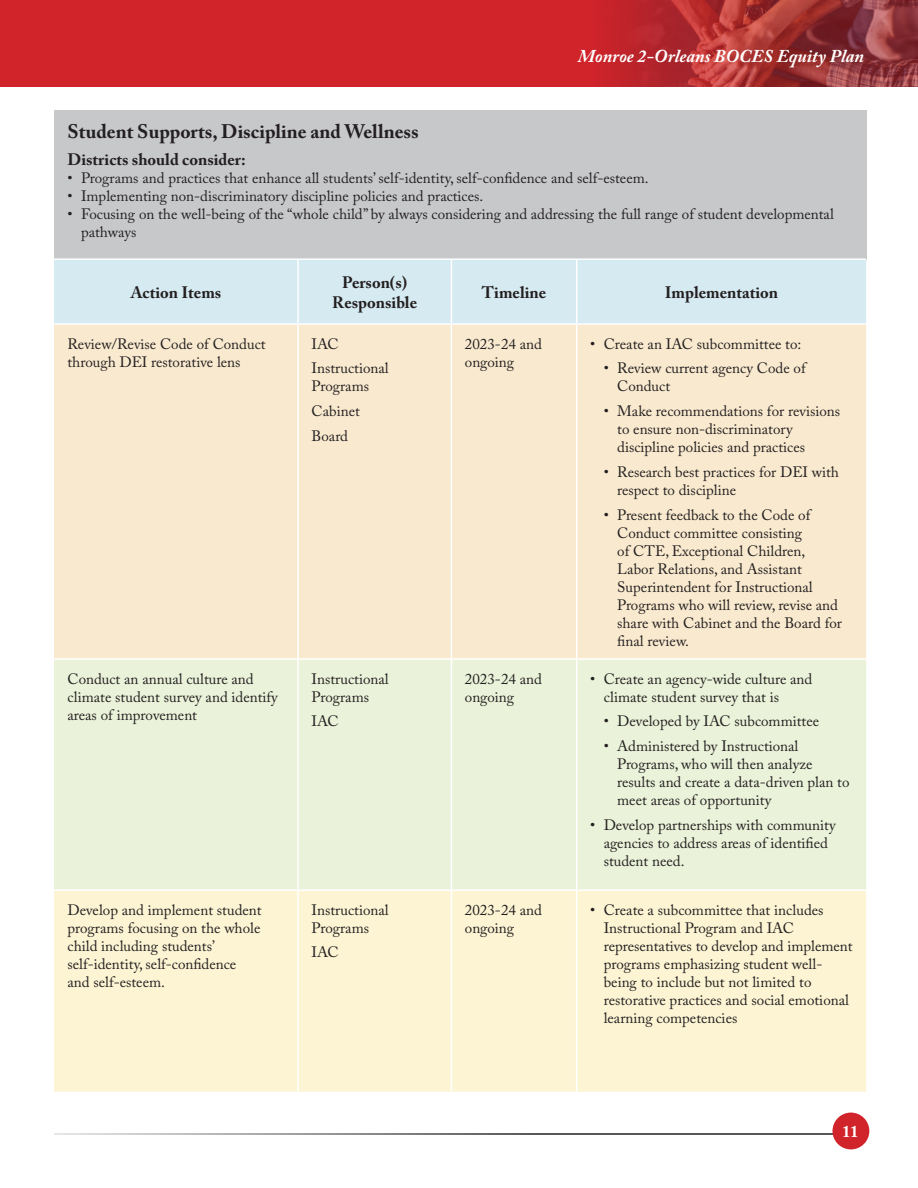
<style>
.page{position:relative;width:918px;height:1188px;background:#fff}
.page>*{position:absolute;margin:0;border:0;box-sizing:border-box;transform-origin:0 0}
.subhead_13{font:700 19.5px "Adobe Caslon Pro";color:#231f20}
.t1{font:italic 700 18px "Adobe Caslon Pro";color:#fff}
.titles{font:700 16.5px/19.8px "Adobe Caslon Pro";color:#231f20;text-align:center}
.body{font:700 16.5px "Adobe Caslon Pro";color:#231f20}
.t2{font:700 16.5px "Adobe Caslon Pro";color:#fff}
.body_2{font:15px/18px "Adobe Caslon Pro";color:#231f20}
.body-2{font:15px/18px "Adobe Caslon Pro";color:#231f20}
</style>
<div class="page">
<div style="left:0;top:0;width:918px;height:86px;background:#d1232a"></div>
<hr style="left:54px;top:1133px;width:808px;height:2px;background:#231f20">
<div style="left:833px;top:1113px;width:36px;height:36px;background:#d1232a;border-radius:50%"></div>
<img style="left:610px;top:0;width:308px;height:86px">
<div style="left:54px;top:110px;width:812px;height:149px;background:#c7c8ca"></div>
<div style="left:54px;top:260px;width:812px;height:63px;background:#d6eaf2"></div>
<div style="left:54px;top:325px;width:812px;height:333px;background:#f9eacf"></div>
<div style="left:54px;top:660px;width:812px;height:229px;background:#eaf2d9"></div>
<div style="left:54px;top:891px;width:812px;height:201px;background:#fcf4d3"></div>
<hr style="left:54px;top:258px;width:244px;height:2px;background:#fff">
<hr style="left:298px;top:258px;width:153px;height:2px;background:#fff">
<hr style="left:297px;top:260px;width:2px;height:63px;background:#fff">
<hr style="left:451px;top:258px;width:126px;height:2px;background:#fff">
<hr style="left:451px;top:260px;width:1px;height:63px;background:#fff">
<hr style="left:577px;top:258px;width:289px;height:2px;background:#fff">
<hr style="left:576px;top:260px;width:1px;height:63px;background:#fff">
<hr style="left:297px;top:325px;width:2px;height:333px;background:#fff">
<hr style="left:451px;top:325px;width:1px;height:333px;background:#fff">
<hr style="left:576px;top:325px;width:1px;height:333px;background:#fff">
<hr style="left:297px;top:660px;width:2px;height:229px;background:#fff">
<hr style="left:451px;top:660px;width:1px;height:229px;background:#fff">
<hr style="left:576px;top:660px;width:1px;height:229px;background:#fff">
<hr style="left:297px;top:891px;width:2px;height:201px;background:#fff">
<hr style="left:451px;top:891px;width:1px;height:201px;background:#fff">
<hr style="left:576px;top:891px;width:1px;height:201px;background:#fff">
<p class="t1" style="left:578px;top:45px;width:288px">Monroe 2-Orleans BOCES Equity Plan</p>
<p class="subhead_13" style="left:68px;top:120px;width:353px">Student Supports, Discipline and Wellness</p>
<p class="body" style="left:68px;top:149px;width:180px">Districts should consider:</p>
<p class="body-2" style="left:68px;top:168px;width:583px">• Programs and practices that enhance all students’ self-identity, self-confidence and self-esteem.</p>
<p class="body-2" style="left:68px;top:186px;width:417px">• Implementing non-discriminatory discipline policies and practices.</p>
<p class="body-2" style="left:81px;top:204px;width:754px;text-indent:-14px">• Focusing on the well-being of the “whole child” by always considering and addressing the full range of student developmental pathways</p>
<p class="titles" style="left:131px;top:282px;width:92px">Action Items</p>
<p class="titles" style="left:332px;top:272px;width:86px">Person(s)<br>Responsible</p>
<p class="titles" style="left:482px;top:282px;width:66px">Timeline</p>
<p class="titles" style="left:665px;top:282px;width:115px">Implementation</p>
<p class="body_2" style="left:68px;top:334px;width:200px">Review/Revise Code of Conduct through DEI restorative lens</p>
<p class="body_2" style="left:312px;top:334px;width:29px">IAC</p>
<p class="body_2" style="left:590px;top:334px;width:213px">• Create an IAC subcommittee to:</p>
<p class="body_2" style="left:617px;top:359px;width:190px;text-indent:-14px">• Review current agency Code of<br>Conduct</p>
<p class="body_2" style="left:617px;top:402px;width:224px;text-indent:-14px">• Make recommendations for revisions to ensure non-discriminatory discipline policies and practices</p>
<p class="body_2" style="left:617px;top:463px;width:223px;text-indent:-14px">• Research best practices for DEI with respect to discipline</p>
<p class="body_2" style="left:617px;top:505px;width:226px;text-indent:-14px">• Present feedback to the Code of<br>Conduct committee consisting<br>of CTE, Exceptional Children,<br>Labor Relations, and Assistant<br>Superintendent for Instructional<br>Programs who will review, revise and share with Cabinet and the Board for final review.</p>
<p class="body_2" style="left:465px;top:334px;width:79px">2023-24 and</p>
<p class="body_2" style="left:465px;top:352px;width:51px">ongoing</p>
<p class="body_2" style="left:312px;top:359px;width:79px">Instructional<br>Programs</p>
<p class="body_2" style="left:312px;top:402px;width:50px">Cabinet</p>
<p class="body_2" style="left:312px;top:427px;width:38px">Board</p>
<p class="body_2" style="left:68px;top:669px;width:212px">Conduct an annual culture and climate student survey and identify areas of improvement</p>
<p class="body_2" style="left:312px;top:669px;width:79px">Instructional<br>Programs</p>
<p class="body_2" style="left:312px;top:712px;width:29px">IAC</p>
<p class="body_2" style="left:68px;top:900px;width:196px">Develop and implement student programs focusing on the whole child including students’ self-identity, self-confidence and self-esteem.</p>
<p class="body_2" style="left:312px;top:900px;width:79px">Instructional<br>Programs</p>
<p class="body_2" style="left:312px;top:943px;width:29px">IAC</p>
<p class="body_2" style="left:465px;top:669px;width:79px">2023-24 and ongoing</p>
<p class="body_2" style="left:604px;top:669px;width:210px;text-indent:-14px">• Create an agency-wide culture and climate student survey that is</p>
<p class="body_2" style="left:604px;top:712px;width:217px">• Developed by IAC subcommittee</p>
<p class="body_2" style="left:617px;top:737px;width:234px;text-indent:-14px">• Administered by Instructional<br>Programs, who will then analyze results and create a data-driven plan to meet areas of opportunity</p>
<p class="body_2" style="left:604px;top:816px;width:234px;text-indent:-14px">• Develop partnerships with community agencies to address areas of identified student need.</p>
<p class="body_2" style="left:465px;top:900px;width:79px">2023-24 and ongoing</p>
<p class="body_2" style="left:604px;top:900px;width:250px;text-indent:-14px">• Create a subcommittee that includes Instructional Program and IAC representatives to develop and implement programs emphasizing student well&shy;being to include but not limited to restorative practices and social emotional learning competencies</p>
<p class="t2" style="left:842px;top:1122px;width:18px">11</p>
</div>
